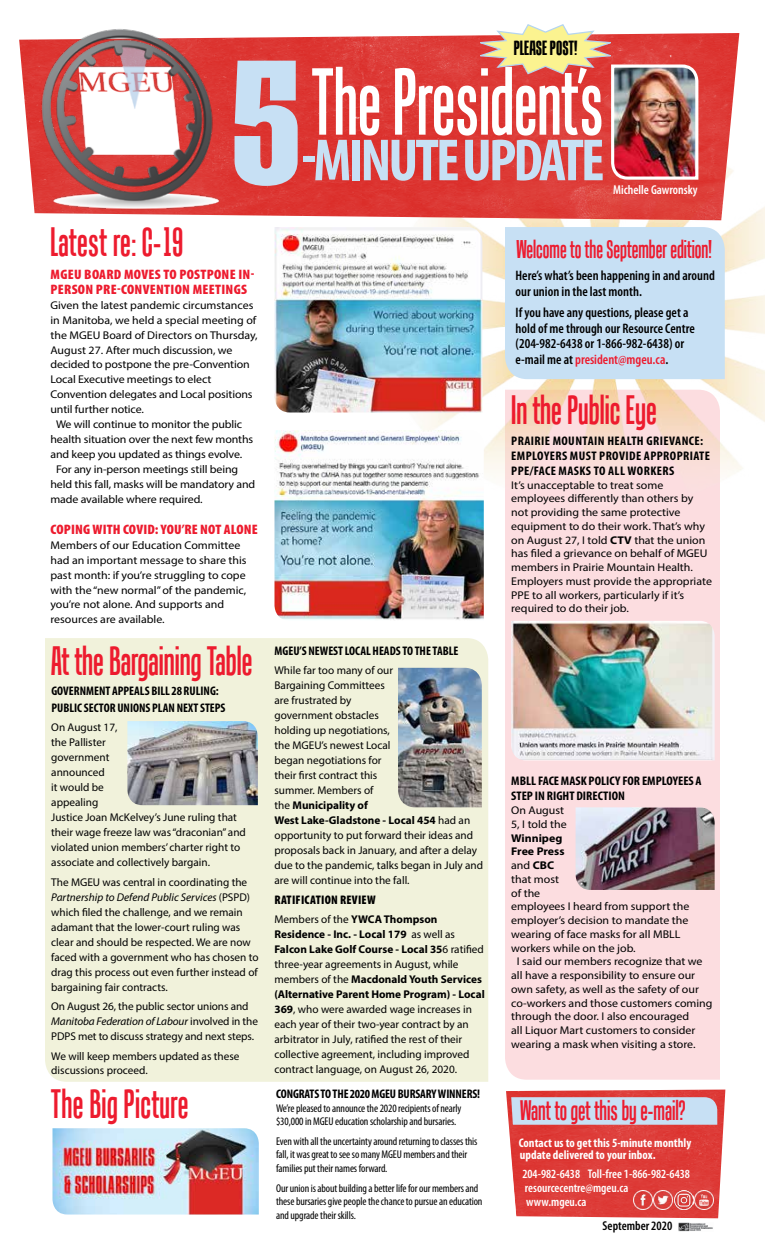
<style>
.page{position:relative;width:765px;height:1260px;background:#fff}
.page>*{position:absolute;margin:0;border:0;box-sizing:border-box;transform-origin:0 0}
.t1{font:700 172.5px "Tandelle";color:#c7e0f4;scale:1.36 1}
.t2{font:92.75px "Tandelle";color:#fff;scale:.94 1}
.t3{font:700 condensed 60px "Myriad Pro";letter-spacing:-.05em;color:#c7e0f4}
.t4{font:40px "Tandelle";color:#ed1b2e}
.t5{font:27.5px "Tandelle";color:#ed1b2e}
.t6{font:25px "Tandelle";color:#ed1b2e}
.t7{font:700 20px "Tandelle";color:#000}
.t8{font:600 condensed 13.75px/15.6px "Myriad Pro";color:#000}
.t9{font:900 condensed 13.75px/15px "Myriad Pro";letter-spacing:.02em;color:#ed1b2e;scale:1.06 1}
.t10{font:600 condensed 12.88px "Myriad Pro";color:#fff}
.t11{font:600 condensed 12.88px "Myriad Pro";color:#000}
.t12{font:700 condensed 12.5px/16.2px "Myriad Pro";color:#000}
.t13{font:700 condensed 12.5px/15px "Myriad Pro";letter-spacing:.03em;color:#000;scale:1.06 1}
.t14{font:600 condensed 12.5px/13.8px "Myriad Pro";color:#fff}
.t15{font:700 condensed 12.5px/12.5px "Myriad Pro";color:#fff}
.t16{font:700 condensed 12.5px/15px "Myriad Pro";color:#000;scale:1.06 1}
.t17{font:900 condensed 12.5px "Myriad Pro";letter-spacing:.02em;color:#000}
.t18{font:11.25px/15px "Myriad Pro";color:#000}
.t19{font:11.25px/13.8px "Myriad Pro";color:#000;scale:1.06 1}
.t20{font:condensed 11.25px/13.8px "Myriad Pro";letter-spacing:-.01em;color:#000}
.t21{font:700 11.25px "Myriad Pro";color:#000;scale:1.06 1}
.s1{font-style:italic}
.s2{font-weight:700}
.s3{color:#ed1b2e}
</style>
<div class="page">
<div style="left:45px;top:638px;width:443px;height:444px;background:#f1f2db"></div>
<div style="left:505px;top:508px;width:215px;height:572px;background:#fcdde0"></div>
<img style="left:421px;top:207px;width:344px;height:301px">
<svg style="left:19px;top:33px;width:720px;height:187px;background:#df4542"></svg>
<img style="left:679px;top:1222px;width:34px;height:9px">
<img style="left:23px;top:29px;width:213px;height:191px">
<div style="left:505px;top:227px;width:220px;height:152px;background:#c7e0f4"></div>
<svg style="left:506px;top:1090px;width:219px;height:129px;background:#da696a"></svg>
<img style="left:474px;top:24px;width:226px;height:157px">
<img style="left:633px;top:1191px;width:81px;height:19px">
<img style="left:275px;top:227px;width:207px;height:186px">
<img style="left:275px;top:430px;width:209px;height:190px">
<img style="left:127px;top:721px;width:131px;height:84px">
<img style="left:398px;top:668px;width:84px;height:139px">
<img style="left:52px;top:1128px;width:207px;height:87px">
<img style="left:511px;top:621px;width:204px;height:139px">
<img style="left:576px;top:807px;width:139px;height:83px">
<h3 class="t4" style="left:50px;top:219px;width:134px">Latest re: C-19</h3>
<h3 class="t7" style="left:514px;top:37px;width:65px">PLEASE POST!</h3>
<h1 class="t1" style="left:229px;top:25px;width:56px">5</h1>
<h2 class="t2" style="left:311px;top:49px;width:312px">The President’s</h2>
<h3 class="t3" style="left:301px;top:123px;width:305px">-MINUTE UPDATE</h3>
<p class="t10" style="left:613px;top:181px;width:86px">Michelle Gawronsky</p>
<h3 class="t6" style="left:517px;top:235px;width:197px">Welcome to the September edition!</h3>
<p class="t9" style="left:51px;top:266px;width:194px">MGEU BOARD MOVES TO POSTPONE IN-<br>PERSON PRE-CONVENTION MEETINGS</p>
<p class="t19" style="left:50px;top:298px;width:193px">Given the latest pandemic circumstances</p>
<p class="t19" style="left:50px;top:313px;width:196px">in Manitoba, we held a special meeting of</p>
<p class="t19" style="left:50px;top:328px;width:197px">the MGEU Board of Directors on Thursday,</p>
<p class="t19" style="left:50px;top:343px;width:173px">August 27. After much discussion, we</p>
<p class="t19" style="left:50px;top:358px;width:190px">decided to postpone the pre-Convention</p>
<p class="t19" style="left:50px;top:373px;width:153px">Local Executive meetings to elect</p>
<p class="t19" style="left:50px;top:388px;width:192px">Convention delegates and Local positions</p>
<p class="t19" style="left:50px;top:403px;width:90px">until further notice.</p>
<p class="t19" style="left:56px;top:418px;width:177px">We will continue to monitor the public</p>
<p class="t19" style="left:50px;top:433px;width:193px">health situation over the next few months</p>
<p class="t19" style="left:50px;top:448px;width:182px">and keep you updated as things evolve.</p>
<p class="t19" style="left:56px;top:463px;width:173px">For any in-person meetings still being</p>
<p class="t19" style="left:50px;top:478px;width:195px">held this fall, masks will be mandatory and</p>
<p class="t19" style="left:50px;top:493px;width:145px">made available where required.</p>
<p class="t9" style="left:51px;top:521px;width:197px">COPING WITH COVID: YOU’RE NOT ALONE</p>
<p class="t19" style="left:50px;top:537px;width:187px;line-height:15px">Members of our Education Committee had an important message to share this past month: if you’re struggling to cope with the “new normal” of the pandemic, you’re not alone. And supports and resources are available.</p>
<h3 class="t4" style="left:51px;top:638px;width:203px">At the Bargaining Table</h3>
<p class="t12" style="left:51px;top:683px;width:176px">GOVERNMENT APPEALS BILL 28 RULING:<br>PUBLIC SECTOR UNIONS PLAN NEXT STEPS</p>
<p class="t18" style="left:51px;top:720px;width:196px">On August 17,<br>the Pallister<br>government<br>announced<br>it would be<br>appealing<br>Justice Joan McKelvey’s June ruling that their wage freeze law was “draconian” and violated union members’ charter right to associate and collectively bargain.</p>
<p class="t18" style="left:51px;top:874px;width:209px">The MGEU was central in coordinating the <span class="s1">Partnership to Defend Public Services</span> (PSPD) which filed the challenge, and we remain adamant that the lower-court ruling was clear and should be respected. We are now faced with a government who has chosen to drag this process out even further instead of bargaining fair contracts.</p>
<p class="t18" style="left:51px;top:999px;width:208px">On August 26, the public sector unions and<br><span class="s1">Manitoba Federation of Labour</span> involved in the<br>PDPS met to discuss strategy and next steps.</p>
<p class="t18" style="left:51px;top:1048px;width:190px">We will keep members updated as these discussions proceed.</p>
<h3 class="t4" style="left:51px;top:1081px;width:139px">The Big Picture</h3>
<p class="t12" style="left:275px;top:642px;width:185px">MGEU’S NEWEST LOCAL HEADS TO THE TABLE</p>
<p class="t18" style="left:275px;top:663px;width:210px">While far too many of our<br>Bargaining Committees<br>are frustrated by<br>government obstacles<br>holding up negotiations,<br>the MGEU’s newest Local<br>began negotiations for<br>their first contract this<br>summer. Members of<br>the <span class="s2">Municipality of<br>West Lake-Gladstone - Local 454</span> had an opportunity to put forward their ideas and proposals back in January, and after a delay due to the pandemic, talks began in July and are will continue into the fall.</p>
<p class="t17" style="left:275px;top:892px;width:103px">RATIFICATION REVIEW</p>
<p class="t18" style="left:275px;top:912px;width:212px">Members of the <span class="s2">YWCA Thompson Residence - Inc. - Local 179</span> as well as <span class="s2">Falcon Lake Golf Course - Local 35</span>6 ratified three-year agreements in August, while members of the <span class="s2">Macdonald Youth Services (Alternative Parent Home Program) - Local 369</span>, who were awarded wage increases in each year of their two-year contract by an arbitrator in July, ratified the rest of their collective agreement, including improved contract language, on August 26, 2020.</p>
<p class="t12" style="left:276px;top:1085px;width:205px">CONGRATS TO THE 2020 MGEU BURSARY WINNERS!</p>
<p class="t20" style="left:276px;top:1101px;width:187px">We’re pleased to announce the 2020 recipients of nearly $30,000 in MGEU education scholarship and bursaries.</p>
<p class="t20" style="left:276px;top:1134px;width:203px">Even with all the uncertainty around returning to classes this fall, it was great to see so many MGEU members and their families put their names forward.</p>
<p class="t20" style="left:276px;top:1181px;width:208px">Our union is about building a better life for our members and these bursaries give people the chance to pursue an education and upgrade their skills.</p>
<p class="t8" style="left:516px;top:268px;width:201px">Here’s what’s been happening in and around our union in the last month.</p>
<p class="t8" style="left:516px;top:305px;width:181px">If you have any questions, please get a hold of me through our Resource Centre (204-982-6438 or 1-866-982-6438) or e-mail me at <span class="s3">president@mgeu.ca</span>.</p>
<h3 class="t4" style="left:511px;top:387px;width:147px">In the Public Eye</h3>
<p class="t13" style="left:511px;top:433px;width:189px">PRAIRIE MOUNTAIN HEALTH GRIEVANCE:<br>EMPLOYERS MUST PROVIDE APPROPRIATE<br>PPE/FACE MASKS TO ALL WORKERS</p>
<p class="t19" style="left:511px;top:478px;width:191px">It’s unacceptable to treat some employees differently than others by not providing the same protective equipment to do their work. That’s why on August 27, I told <span class="s2">CTV</span> that the union has filed a grievance on behalf of MGEU members in Prairie Mountain Health.<br>Employers must provide the appropriate PPE to all workers, particularly if it’s required to do their job.</p>
<p class="t16" style="left:511px;top:773px;width:181px">MBLL FACE MASK POLICY FOR EMPLOYEES A<br>STEP IN RIGHT DIRECTION</p>
<p class="t19" style="left:511px;top:803px;width:54px">On August<br>5, I told the</p>
<p class="t21" style="left:511px;top:831px;width:50px">Winnipeg</p>
<p class="t21" style="left:511px;top:844px;width:52px">Free Press</p>
<p class="t19" style="left:511px;top:858px;width:42px">and <span class="s2">CBC</span></p>
<p class="t19" style="left:511px;top:872px;width:47px">that most</p>
<p class="t19" style="left:511px;top:886px;width:29px">of the</p>
<p class="t19" style="left:511px;top:900px;width:170px">employees I heard from support the</p>
<p class="t19" style="left:511px;top:913px;width:169px">employer’s decision to mandate the</p>
<p class="t19" style="left:511px;top:927px;width:161px">wearing of face masks for all MBLL</p>
<p class="t19" style="left:511px;top:941px;width:119px">workers while on the job.</p>
<p class="t19" style="left:517px;top:955px;width:177px">I said our members recognize that we</p>
<p class="t19" style="left:511px;top:968px;width:175px">all have a responsibility to ensure our</p>
<p class="t19" style="left:511px;top:982px;width:179px">own safety, as well as the safety of our</p>
<p class="t19" style="left:511px;top:996px;width:191px">co-workers and those customers coming</p>
<p class="t19" style="left:511px;top:1010px;width:170px">through the door. I also encouraged</p>
<p class="t19" style="left:511px;top:1023px;width:175px">all Liquor Mart customers to consider</p>
<p class="t19" style="left:511px;top:1037px;width:175px">wearing a mask when visiting a store.</p>
<h3 class="t5" style="left:520px;top:1095px;width:167px">Want to get this by e-mail?</h3>
<p class="t15" style="left:519px;top:1136px;width:174px">Contact us to get this 5-minute monthly update delivered to your inbox.</p>
<p class="t14" style="left:522px;top:1167px;width:169px">204-982-6438 Toll-free 1-866-982-6438 resourcecentre@mgeu.ca<br>www.mgeu.ca</p>
<p class="t11" style="left:603px;top:1218px;width:71px">September 2020</p>
</div>
